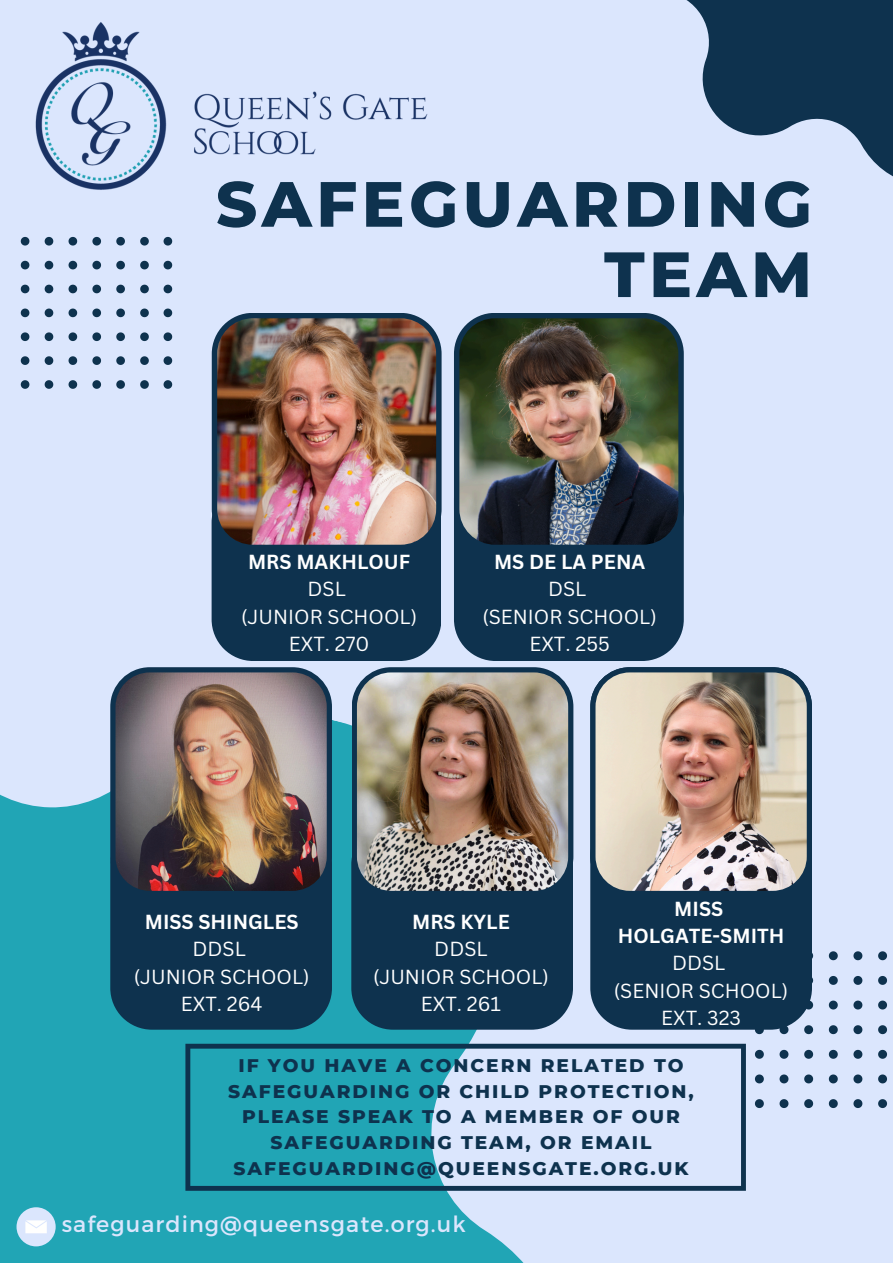
<style>
.page{position:relative;width:893px;height:1263px;background:#dbe6fd}
.page>*{position:absolute;margin:0;border:0;box-sizing:border-box;transform-origin:0 0}
.t1{font:800 63.82px/70.3px "Montserrat";letter-spacing:.07em;color:#0e324e;text-align:right}
.t2{font:22.27px "Montserrat";letter-spacing:.05em;color:#dbe6fd}
.t3{font:19.8px "Canva Sans";color:#fff}
.t4{font:700 19.8px "Canva Sans";color:#fff}
.t5{font:800 18.67px/25.9px "Montserrat";letter-spacing:.105em;color:#0e324e;text-align:center}
</style>
<div class="page">
<svg style="left:0;top:573px;width:702px;height:690px;fill:#21a5b5"></svg>
<svg style="left:686px;top:0;width:207px;height:177px;fill:#0e324e"></svg>
<svg style="left:185px;top:1044px;width:561px;height:147px"></svg>
<svg style="left:755px;top:1030px;width:9px;height:4px"></svg>
<svg style="left:755px;top:1050px;width:9px;height:9px"></svg>
<svg style="left:755px;top:1074px;width:9px;height:9px"></svg>
<svg style="left:755px;top:1099px;width:9px;height:9px"></svg>
<svg style="left:779px;top:1030px;width:9px;height:4px"></svg>
<svg style="left:779px;top:1050px;width:9px;height:9px"></svg>
<svg style="left:779px;top:1074px;width:9px;height:9px"></svg>
<svg style="left:779px;top:1099px;width:9px;height:9px"></svg>
<svg style="left:853px;top:951px;width:9px;height:9px"></svg>
<svg style="left:853px;top:1025px;width:9px;height:9px"></svg>
<svg style="left:853px;top:976px;width:9px;height:9px"></svg>
<svg style="left:853px;top:1050px;width:9px;height:9px"></svg>
<svg style="left:853px;top:1000px;width:9px;height:9px"></svg>
<svg style="left:853px;top:1074px;width:9px;height:9px"></svg>
<svg style="left:853px;top:1099px;width:9px;height:9px"></svg>
<svg style="left:804px;top:1027px;width:9px;height:7px"></svg>
<svg style="left:804px;top:1050px;width:9px;height:9px"></svg>
<svg style="left:804px;top:1074px;width:9px;height:9px"></svg>
<svg style="left:804px;top:1099px;width:9px;height:9px"></svg>
<svg style="left:878px;top:951px;width:9px;height:9px"></svg>
<svg style="left:878px;top:1025px;width:9px;height:9px"></svg>
<svg style="left:878px;top:976px;width:9px;height:9px"></svg>
<svg style="left:878px;top:1050px;width:9px;height:9px"></svg>
<svg style="left:878px;top:1000px;width:9px;height:9px"></svg>
<svg style="left:878px;top:1074px;width:9px;height:9px"></svg>
<svg style="left:878px;top:1099px;width:9px;height:9px"></svg>
<svg style="left:829px;top:951px;width:8px;height:9px"></svg>
<svg style="left:829px;top:1025px;width:8px;height:9px"></svg>
<svg style="left:829px;top:976px;width:8px;height:9px"></svg>
<svg style="left:829px;top:1050px;width:8px;height:9px"></svg>
<svg style="left:829px;top:1000px;width:8px;height:9px"></svg>
<svg style="left:829px;top:1074px;width:8px;height:9px"></svg>
<svg style="left:829px;top:1099px;width:8px;height:9px"></svg>
<svg style="left:21px;top:237px;width:8px;height:9px"></svg>
<svg style="left:21px;top:309px;width:8px;height:8px"></svg>
<svg style="left:21px;top:261px;width:8px;height:8px"></svg>
<svg style="left:21px;top:332px;width:8px;height:9px"></svg>
<svg style="left:21px;top:285px;width:8px;height:8px"></svg>
<svg style="left:21px;top:356px;width:8px;height:9px"></svg>
<svg style="left:21px;top:380px;width:8px;height:9px"></svg>
<svg style="left:45px;top:237px;width:8px;height:9px"></svg>
<svg style="left:45px;top:309px;width:8px;height:8px"></svg>
<svg style="left:45px;top:261px;width:8px;height:8px"></svg>
<svg style="left:45px;top:332px;width:8px;height:9px"></svg>
<svg style="left:45px;top:285px;width:8px;height:8px"></svg>
<svg style="left:45px;top:356px;width:8px;height:9px"></svg>
<svg style="left:45px;top:380px;width:8px;height:9px"></svg>
<svg style="left:116px;top:237px;width:9px;height:9px"></svg>
<svg style="left:116px;top:309px;width:9px;height:8px"></svg>
<svg style="left:116px;top:261px;width:9px;height:8px"></svg>
<svg style="left:116px;top:332px;width:9px;height:9px"></svg>
<svg style="left:116px;top:285px;width:9px;height:8px"></svg>
<svg style="left:116px;top:356px;width:9px;height:9px"></svg>
<svg style="left:116px;top:380px;width:9px;height:9px"></svg>
<svg style="left:69px;top:237px;width:8px;height:9px"></svg>
<svg style="left:69px;top:309px;width:8px;height:8px"></svg>
<svg style="left:69px;top:261px;width:8px;height:8px"></svg>
<svg style="left:69px;top:332px;width:8px;height:9px"></svg>
<svg style="left:69px;top:285px;width:8px;height:8px"></svg>
<svg style="left:69px;top:356px;width:8px;height:9px"></svg>
<svg style="left:69px;top:380px;width:8px;height:9px"></svg>
<svg style="left:140px;top:237px;width:9px;height:9px"></svg>
<svg style="left:140px;top:309px;width:9px;height:8px"></svg>
<svg style="left:140px;top:261px;width:9px;height:8px"></svg>
<svg style="left:140px;top:332px;width:9px;height:9px"></svg>
<svg style="left:140px;top:285px;width:9px;height:8px"></svg>
<svg style="left:140px;top:356px;width:9px;height:9px"></svg>
<svg style="left:140px;top:380px;width:9px;height:9px"></svg>
<svg style="left:92px;top:237px;width:9px;height:9px"></svg>
<svg style="left:92px;top:309px;width:9px;height:8px"></svg>
<svg style="left:92px;top:261px;width:9px;height:8px"></svg>
<svg style="left:92px;top:332px;width:9px;height:9px"></svg>
<svg style="left:92px;top:285px;width:9px;height:8px"></svg>
<svg style="left:92px;top:356px;width:9px;height:9px"></svg>
<svg style="left:92px;top:380px;width:9px;height:9px"></svg>
<svg style="left:164px;top:237px;width:8px;height:9px"></svg>
<svg style="left:164px;top:309px;width:8px;height:8px"></svg>
<svg style="left:164px;top:261px;width:8px;height:8px"></svg>
<svg style="left:164px;top:332px;width:8px;height:9px"></svg>
<svg style="left:164px;top:285px;width:8px;height:8px"></svg>
<svg style="left:164px;top:356px;width:8px;height:9px"></svg>
<svg style="left:164px;top:380px;width:8px;height:9px"></svg>
<div style="left:212px;top:550px;width:229px;height:111px;background:#0e324e"></div>
<div style="left:454px;top:550px;width:230px;height:111px;background:#0e324e"></div>
<img style="left:454px;top:313px;width:230px;height:237px">
<div style="left:110px;top:896px;width:222px;height:134px;background:#0e324e"></div>
<img style="left:110px;top:667px;width:222px;height:229px">
<div style="left:351px;top:823px;width:222px;height:207px;background:#0e324e"></div>
<div style="left:590px;top:896px;width:222px;height:134px;background:#0e324e"></div>
<img style="left:590px;top:667px;width:222px;height:229px">
<img style="left:352px;top:667px;width:221px;height:229px">
<div style="left:17px;top:1207px;width:39px;height:39px;background:#dbe6fd;border-radius:50%"></div>
<svg style="left:25px;top:1220px;width:22px;height:13px"></svg>
<img style="left:212px;top:313px;width:229px;height:237px">
<img style="left:35px;top:22px;width:393px;height:168px">
<p class="t1" style="left:216px;top:169px;width:597px">SAFEGUARDING<br>TEAM</p>
<p class="t4" style="left:248px;top:548px;width:164px">MRS MAKHLOUF</p>
<p class="t3" style="left:307px;top:575px;width:40px">DSL</p>
<p class="t3" style="left:241px;top:603px;width:177px">(JUNIOR SCHOOL)</p>
<p class="t3" style="left:289px;top:630px;width:82px">EXT. 270</p>
<p class="t4" style="left:494px;top:548px;width:153px">MS DE LA PENA</p>
<p class="t3" style="left:548px;top:575px;width:40px">DSL</p>
<p class="t3" style="left:482px;top:603px;width:176px">(SENIOR SCHOOL)</p>
<p class="t3" style="left:529px;top:630px;width:82px">EXT. 255</p>
<p class="t4" style="left:145px;top:908px;width:155px">MISS SHINGLES</p>
<h2 class="t3" style="left:193px;top:935px;width:55px">DDSL</h2>
<p class="t3" style="left:134px;top:963px;width:177px">(JUNIOR SCHOOL)</p>
<p class="t3" style="left:181px;top:990px;width:83px">EXT. 264</p>
<p class="t4" style="left:412px;top:908px;width:99px">MRS KYLE</p>
<p class="t3" style="left:434px;top:935px;width:55px">DDSL</p>
<p class="t3" style="left:373px;top:963px;width:177px">(JUNIOR SCHOOL)</p>
<p class="t3" style="left:421px;top:990px;width:82px">EXT. 261</p>
<p class="t4" style="left:674px;top:894px;width:50px">MISS</p>
<p class="t4" style="left:618px;top:922px;width:168px">HOLGATE-SMITH</p>
<p class="t3" style="left:672px;top:949px;width:55px">DDSL</p>
<p class="t3" style="left:614px;top:976px;width:176px">(SENIOR SCHOOL)</p>
<p class="t3" style="left:661px;top:1004px;width:81px">EXT. 323</p>
<p class="t5" style="left:228px;top:1052px;width:467px">IF YOU HAVE A CONCERN RELATED TO<br>SAFEGUARDING OR CHILD PROTECTION,<br>PLEASE SPEAK TO A MEMBER OF OUR<br>SAFEGUARDING TEAM, OR EMAIL<br>SAFEGUARDING@QUEENSGATE.ORG.UK</p>
<p class="t2" style="left:62px;top:1210px;width:405px">safeguarding@queensgate.org.uk</p>
</div>
